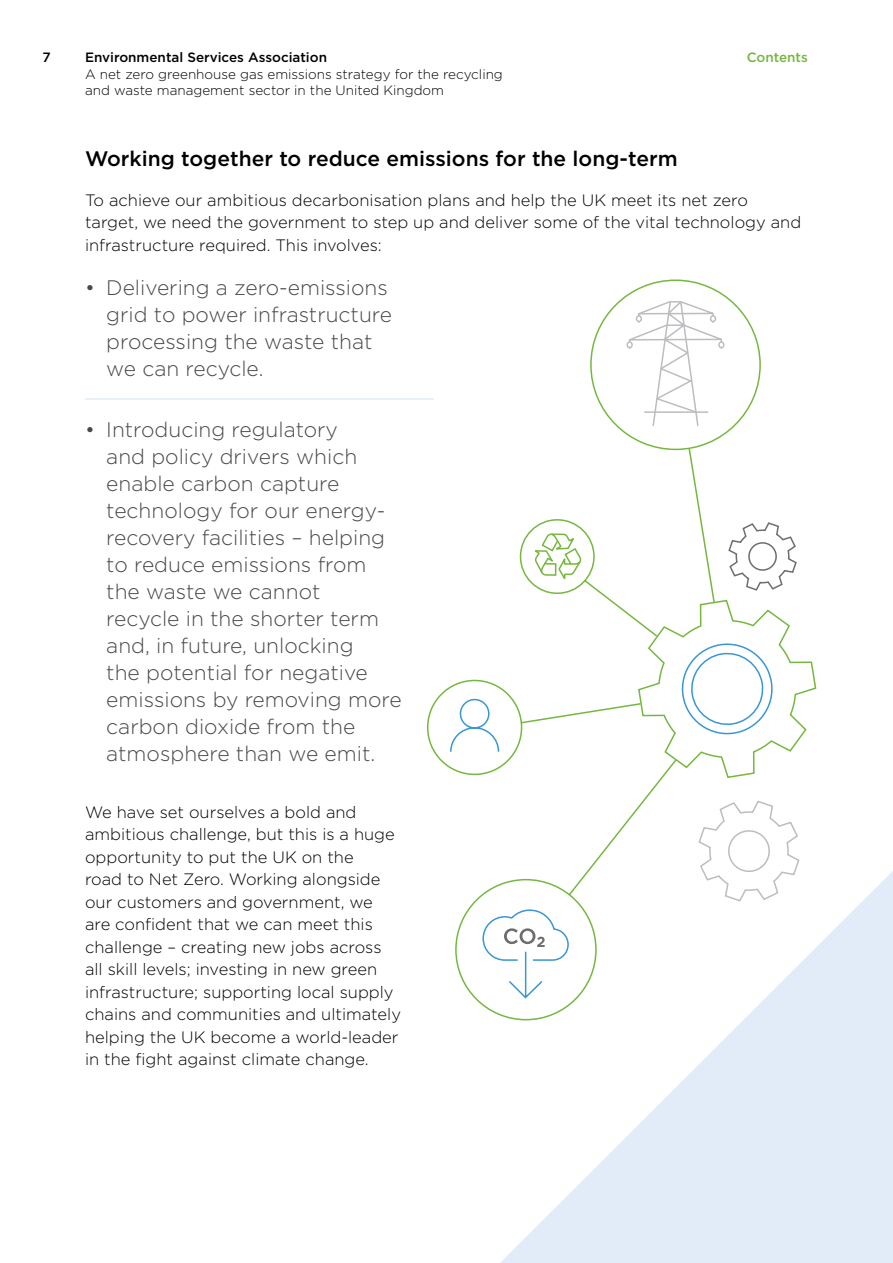
<style>
.page{position:relative;width:893px;height:1263px;background:#fff}
.page>*{position:absolute;margin:0;border:0;box-sizing:border-box;transform-origin:0 0}
.H3_sub_headline_14pt{font:300 21px/27px "Gotham";color:#484848}
.H2_sub_headline_14pt{font:500 21px "Gotham";color:#000}
.t1{font:300 16.5px/22.5px "Gotham";color:#000}
.t2{font:300 13.5px/16.5px "Gotham";color:#000}
.t3{font:500 13.5px "Gotham";color:#000}
.t4{font:500 13.5px "Gotham";color:#75b73f}
</style>
<div class="page">
<hr style="left:85px;top:398px;width:349px;height:2px;background:#e1ecf8">
<svg style="left:500px;top:871px;width:393px;height:392px;fill:#e1ecf8"></svg>
<svg style="left:427px;top:524px;width:251px;height:496px"></svg>
<svg style="left:449px;top:698px;width:51px;height:55px"></svg>
<svg style="left:697px;top:800px;width:103px;height:102px"></svg>
<svg style="left:482px;top:909px;width:88px;height:91px"></svg>
<svg style="left:534px;top:533px;width:48px;height:48px"></svg>
<svg style="left:539px;top:279px;width:222px;height:298px"></svg>
<div style="left:626px;top:341px;width:7px;height:7px;border:2px solid #bdbdc1;border-radius:50%"></div>
<svg style="left:627px;top:300px;width:102px;height:128px"></svg>
<div style="left:718px;top:341px;width:6px;height:7px;border:2px solid #bdbdc1;border-radius:50%"></div>
<svg style="left:637px;top:447px;width:179px;height:332px"></svg>
<p class="t3" style="left:43px;top:50px;width:10px">7</p>
<p class="t3" style="left:85px;top:50px;width:244px">Environmental Services Association</p>
<p class="t2" style="left:85px;top:66px;width:419px">A net zero greenhouse gas emissions strategy for the recycling and waste management sector in the United Kingdom</p>
<p class="t4" style="left:747px;top:50px;width:63px">Contents</p>
<h2 class="H2_sub_headline_14pt" style="left:85px;top:147px;width:594px">Working together to reduce emissions for the long-term</h2>
<h1 class="t1" style="left:85px;top:189px;width:718px">To achieve our ambitious decarbonisation plans and help the UK meet its net zero target, we need the government to step up and deliver some of the vital technology and infrastructure required. This involves:</h1>
<h3 class="H3_sub_headline_14pt" style="left:106px;top:274px;width:287px;text-indent:-21px">• Delivering a zero-emissions grid to power infrastructure processing the waste that we can recycle.</h3>
<h3 class="H3_sub_headline_14pt" style="left:106px;top:416px;width:297px;text-indent:-21px">• Introducing regulatory<br>and policy drivers which enable carbon capture technology for our energy&shy;recovery facilities – helping to reduce emissions from the waste we cannot<br>recycle in the shorter term and, in future, unlocking<br>the potential for negative emissions by removing more carbon dioxide from the atmosphere than we emit.</h3>
<h1 class="t1" style="left:85px;top:800px;width:317px">We have set ourselves a bold and ambitious challenge, but this is a huge opportunity to put the UK on the<br>road to Net Zero. Working alongside our customers and government, we are confident that we can meet this challenge – creating new jobs across all skill levels; investing in new green infrastructure; supporting local supply chains and communities and ultimately helping the UK become a world-leader in the fight against climate change.</h1>
</div>
